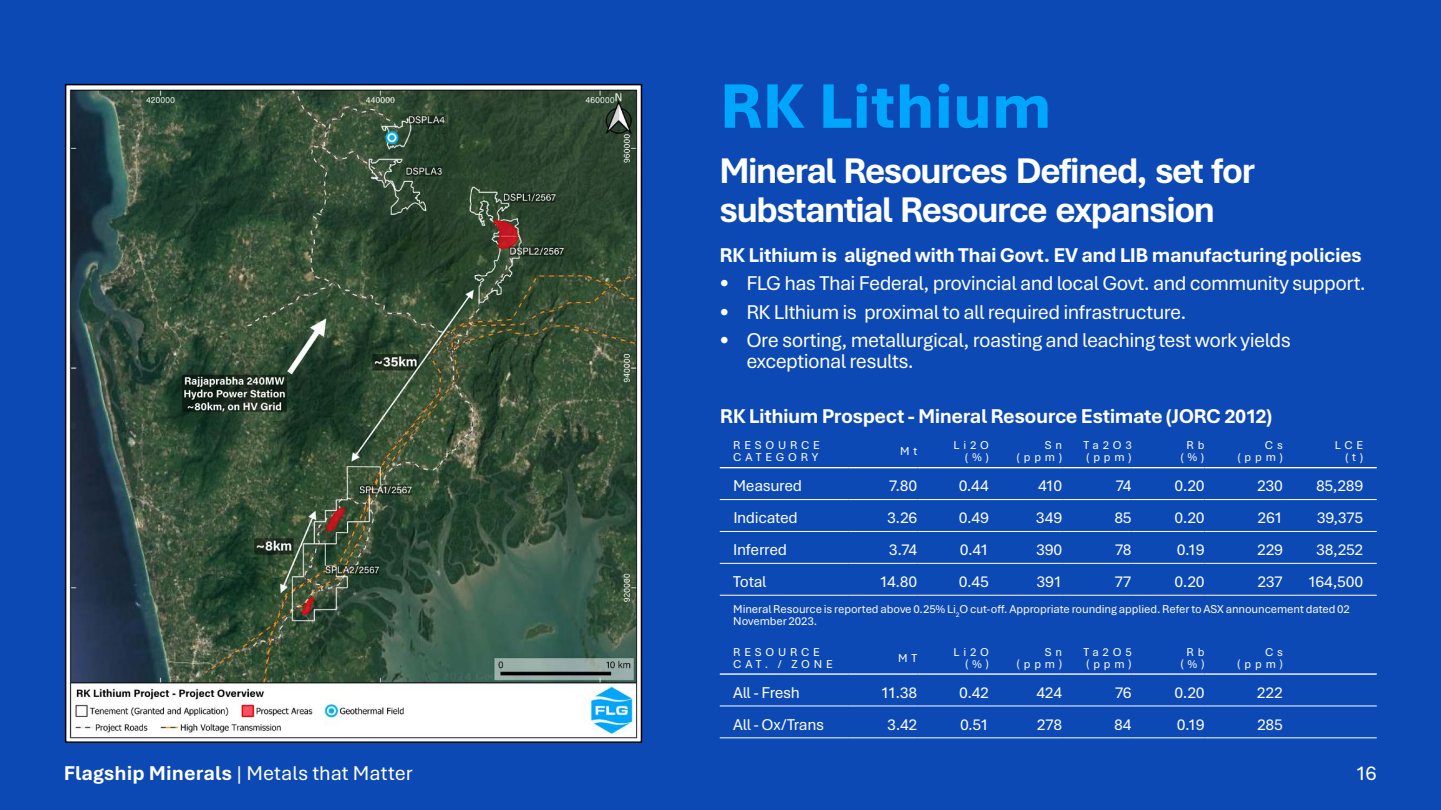
<style>
.page{position:relative;width:1441px;height:810px;background:#fff}
.page>*{position:absolute;margin:0;border:0;box-sizing:border-box;transform-origin:0 0}
.t1{font:800 66px "Aptos";color:#00a6fc}
.t2{font:700 37.5px/39px "Aptos";letter-spacing:-.055em;color:#fff}
.t3{font:21px/21px "Aptos";letter-spacing:-.025em;color:#fff}
.t4{font:700 21px "Aptos";letter-spacing:-.025em;color:#fff}
.t5{font:21px "Aptos";color:#fff}
.t6{font:16.5px "Aptos";letter-spacing:-.02em;color:#fff}
.t7{font:12px/12px "Aptos";letter-spacing:-.005em;color:#fff;text-align:right}
.t8{font:12px/12px "Aptos";letter-spacing:.315em;color:#fff}
.s1{font-weight:700}
</style>
<div class="page">
<div style="left:0;top:0;width:1440px;height:810px;background:#0d49b4"></div>
<hr style="left:719px;top:467px;width:129px;height:1px;background:#fff">
<hr style="left:848px;top:467px;width:69px;height:1px;background:#fff">
<hr style="left:917px;top:467px;width:71px;height:1px;background:#fff">
<hr style="left:988px;top:467px;width:73px;height:1px;background:#fff">
<hr style="left:1061px;top:467px;width:70px;height:1px;background:#fff">
<hr style="left:1131px;top:467px;width:73px;height:1px;background:#fff">
<hr style="left:1204px;top:467px;width:78px;height:1px;background:#fff">
<hr style="left:1282px;top:467px;width:94px;height:1px;background:#fff">
<hr style="left:719px;top:499px;width:129px;height:1px;background:#fff">
<hr style="left:848px;top:499px;width:69px;height:1px;background:#fff">
<hr style="left:917px;top:499px;width:71px;height:1px;background:#fff">
<hr style="left:988px;top:499px;width:73px;height:1px;background:#fff">
<hr style="left:1061px;top:499px;width:70px;height:1px;background:#fff">
<hr style="left:1131px;top:499px;width:73px;height:1px;background:#fff">
<hr style="left:1204px;top:499px;width:78px;height:1px;background:#fff">
<hr style="left:1282px;top:499px;width:94px;height:1px;background:#fff">
<hr style="left:719px;top:531px;width:129px;height:1px;background:#fff">
<hr style="left:848px;top:531px;width:69px;height:1px;background:#fff">
<hr style="left:917px;top:531px;width:71px;height:1px;background:#fff">
<hr style="left:988px;top:531px;width:73px;height:1px;background:#fff">
<hr style="left:1061px;top:531px;width:70px;height:1px;background:#fff">
<hr style="left:1131px;top:531px;width:73px;height:1px;background:#fff">
<hr style="left:1204px;top:531px;width:78px;height:1px;background:#fff">
<hr style="left:1282px;top:531px;width:94px;height:1px;background:#fff">
<hr style="left:719px;top:563px;width:129px;height:1px;background:#fff">
<hr style="left:848px;top:563px;width:69px;height:1px;background:#fff">
<hr style="left:917px;top:563px;width:71px;height:1px;background:#fff">
<hr style="left:988px;top:563px;width:73px;height:1px;background:#fff">
<hr style="left:1061px;top:563px;width:70px;height:1px;background:#fff">
<hr style="left:1131px;top:563px;width:73px;height:1px;background:#fff">
<hr style="left:1204px;top:563px;width:78px;height:1px;background:#fff">
<hr style="left:1282px;top:563px;width:94px;height:1px;background:#fff">
<hr style="left:719px;top:706px;width:129px;height:1px;background:#fff">
<hr style="left:848px;top:706px;width:69px;height:1px;background:#fff">
<hr style="left:917px;top:706px;width:71px;height:1px;background:#fff">
<hr style="left:988px;top:706px;width:73px;height:1px;background:#fff">
<hr style="left:1061px;top:706px;width:70px;height:1px;background:#fff">
<hr style="left:1131px;top:706px;width:73px;height:1px;background:#fff">
<hr style="left:1204px;top:706px;width:78px;height:1px;background:#fff">
<hr style="left:1282px;top:706px;width:94px;height:1px;background:#fff">
<hr style="left:719px;top:738px;width:129px;height:1px;background:#fff">
<hr style="left:848px;top:738px;width:69px;height:1px;background:#fff">
<hr style="left:917px;top:738px;width:71px;height:1px;background:#fff">
<hr style="left:988px;top:738px;width:73px;height:1px;background:#fff">
<hr style="left:1061px;top:738px;width:70px;height:1px;background:#fff">
<hr style="left:1131px;top:738px;width:73px;height:1px;background:#fff">
<hr style="left:1204px;top:738px;width:78px;height:1px;background:#fff">
<hr style="left:1282px;top:738px;width:94px;height:1px;background:#fff">
<hr style="left:719px;top:595px;width:129px;height:1px;background:#fff">
<hr style="left:848px;top:595px;width:69px;height:1px;background:#fff">
<hr style="left:917px;top:595px;width:71px;height:1px;background:#fff">
<hr style="left:988px;top:595px;width:73px;height:1px;background:#fff">
<hr style="left:1061px;top:595px;width:70px;height:1px;background:#fff">
<hr style="left:1131px;top:595px;width:73px;height:1px;background:#fff">
<hr style="left:1204px;top:595px;width:78px;height:1px;background:#fff">
<hr style="left:1282px;top:595px;width:94px;height:1px;background:#fff">
<hr style="left:719px;top:673px;width:129px;height:2px;background:#fff">
<hr style="left:848px;top:673px;width:69px;height:2px;background:#fff">
<hr style="left:917px;top:673px;width:71px;height:2px;background:#fff">
<hr style="left:988px;top:673px;width:73px;height:2px;background:#fff">
<hr style="left:1061px;top:673px;width:70px;height:2px;background:#fff">
<hr style="left:1131px;top:673px;width:73px;height:2px;background:#fff">
<hr style="left:1204px;top:673px;width:78px;height:2px;background:#fff">
<hr style="left:1282px;top:673px;width:94px;height:2px;background:#fff">
<img style="left:67px;top:86px;width:573px;height:655px">
<h1 class="t1" style="left:719px;top:61px;width:333px">RK Lithium</h1>
<h2 class="t2" style="left:719px;top:150px;width:537px">Mineral Resources Defined, set for substantial Resource expansion</h2>
<p class="t4" style="left:719px;top:241px;width:644px">RK Lithium is aligned with Thai Govt. EV and LIB manufacturing policies</p>
<p class="t3" style="left:719px;top:272px;width:648px">• FLG has Thai Federal, provincial and local Govt. and community support.</p>
<p class="t3" style="left:719px;top:301px;width:468px">• RK LIthium is proximal to all required infrastructure.</p>
<p class="t3" style="left:746px;top:329px;width:546px;text-indent:-27px">• Ore sorting, metallurgical, roasting and leaching test work yields exceptional results.</p>
<p class="t4" style="left:719px;top:402px;width:554px">RK Lithium Prospect - Mineral Resource Estimate (JORC 2012)</p>
<p class="t8" style="left:733px;top:439px;width:88px">RESOURCE<br>CATEGORY</p>
<p class="t7" style="left:899px;top:445px;width:19px">M t</p>
<p class="t7" style="left:953px;top:439px;width:37px">Li2O (%)</p>
<p class="t7" style="left:1016px;top:439px;width:47px">S n (ppm)</p>
<p class="t8" style="left:1083px;top:439px;width:50px">Ta2O3 (ppm)</p>
<p class="t7" style="left:1180px;top:439px;width:26px;text-align:center">R b (%)</p>
<p class="t7" style="left:1237px;top:439px;width:47px">C s (ppm)</p>
<p class="t7" style="left:1334px;top:439px;width:30px">LCE (t)</p>
<p class="t6" style="left:733px;top:475px;width:70px">Measured</p>
<p class="t6" style="left:888px;top:475px;width:30px">7.80</p>
<p class="t6" style="left:958px;top:475px;width:32px">0.44</p>
<p class="t6" style="left:1037px;top:475px;width:26px">410</p>
<p class="t6" style="left:1115px;top:475px;width:18px">74</p>
<p class="t6" style="left:1174px;top:475px;width:31px">0.20</p>
<p class="t6" style="left:1256px;top:475px;width:27px">230</p>
<p class="t6" style="left:1315px;top:475px;width:49px">85,289</p>
<p class="t6" style="left:733px;top:507px;width:66px">Indicated</p>
<p class="t6" style="left:887px;top:507px;width:32px">3.26</p>
<p class="t6" style="left:958px;top:507px;width:32px">0.49</p>
<p class="t6" style="left:1035px;top:507px;width:28px">349</p>
<p class="t6" style="left:1114px;top:507px;width:19px">85</p>
<p class="t6" style="left:1174px;top:507px;width:31px">0.20</p>
<p class="t6" style="left:1257px;top:507px;width:27px">261</p>
<p class="t6" style="left:1316px;top:507px;width:48px">39,375</p>
<p class="t6" style="left:733px;top:538px;width:55px">Inferred</p>
<p class="t6" style="left:888px;top:538px;width:30px">3.74</p>
<p class="t6" style="left:959px;top:538px;width:31px">0.41</p>
<p class="t6" style="left:1035px;top:538px;width:28px">390</p>
<p class="t6" style="left:1114px;top:538px;width:19px">78</p>
<p class="t6" style="left:1176px;top:538px;width:29px">0.19</p>
<p class="t6" style="left:1256px;top:538px;width:27px">229</p>
<p class="t6" style="left:1315px;top:538px;width:49px">38,252</p>
<p class="t6" style="left:733px;top:570px;width:35px">Total</p>
<p class="t6" style="left:879px;top:570px;width:39px">14.80</p>
<p class="t6" style="left:958px;top:570px;width:32px">0.45</p>
<p class="t6" style="left:1036px;top:570px;width:27px">391</p>
<p class="t6" style="left:1114px;top:570px;width:19px">77</p>
<p class="t6" style="left:1174px;top:570px;width:31px">0.20</p>
<p class="t6" style="left:1257px;top:570px;width:27px">237</p>
<p class="t6" style="left:1307px;top:570px;width:57px">164,500</p>
<p class="t7" style="left:733px;top:603px;width:618px;text-align:left">Mineral Resource is reported above 0.25% Li<sub>2</sub>O cut-off. Appropriate rounding applied. Refer to ASX announcement dated 02<br>November 2023.</p>
<p class="t8" style="left:733px;top:646px;width:101px">RESOURCE<br>CAT. / ZONE</p>
<p class="t7" style="left:898px;top:652px;width:21px">M T</p>
<p class="t7" style="left:953px;top:646px;width:37px">Li2O (%)</p>
<p class="t7" style="left:1016px;top:646px;width:47px">S n (ppm)</p>
<p class="t8" style="left:1083px;top:646px;width:50px">Ta2O5 (ppm)</p>
<p class="t7" style="left:1180px;top:646px;width:25px;text-align:center">R b (%)</p>
<p class="t7" style="left:1236px;top:646px;width:47px">C s (ppm)</p>
<p class="t6" style="left:733px;top:681px;width:68px">All - Fresh</p>
<p class="t6" style="left:880px;top:681px;width:38px">11.38</p>
<p class="t6" style="left:959px;top:681px;width:31px">0.42</p>
<p class="t6" style="left:1036px;top:681px;width:27px">424</p>
<p class="t6" style="left:1114px;top:681px;width:18px">76</p>
<p class="t6" style="left:1174px;top:681px;width:31px">0.20</p>
<p class="t6" style="left:1256px;top:681px;width:27px">222</p>
<p class="t6" style="left:733px;top:713px;width:92px">All - Ox/Trans</p>
<p class="t6" style="left:887px;top:713px;width:32px">3.42</p>
<p class="t6" style="left:959px;top:713px;width:30px">0.51</p>
<p class="t6" style="left:1036px;top:713px;width:27px">278</p>
<p class="t6" style="left:1113px;top:713px;width:19px">84</p>
<p class="t6" style="left:1176px;top:713px;width:29px">0.19</p>
<p class="t6" style="left:1256px;top:713px;width:27px">285</p>
<p class="t5" style="left:64px;top:759px;width:350px"><span class="s1">Flagship Minerals</span> | Metals that Matter</p>
<p class="t3" style="left:1354px;top:762px;width:23px">16</p>
</div>
